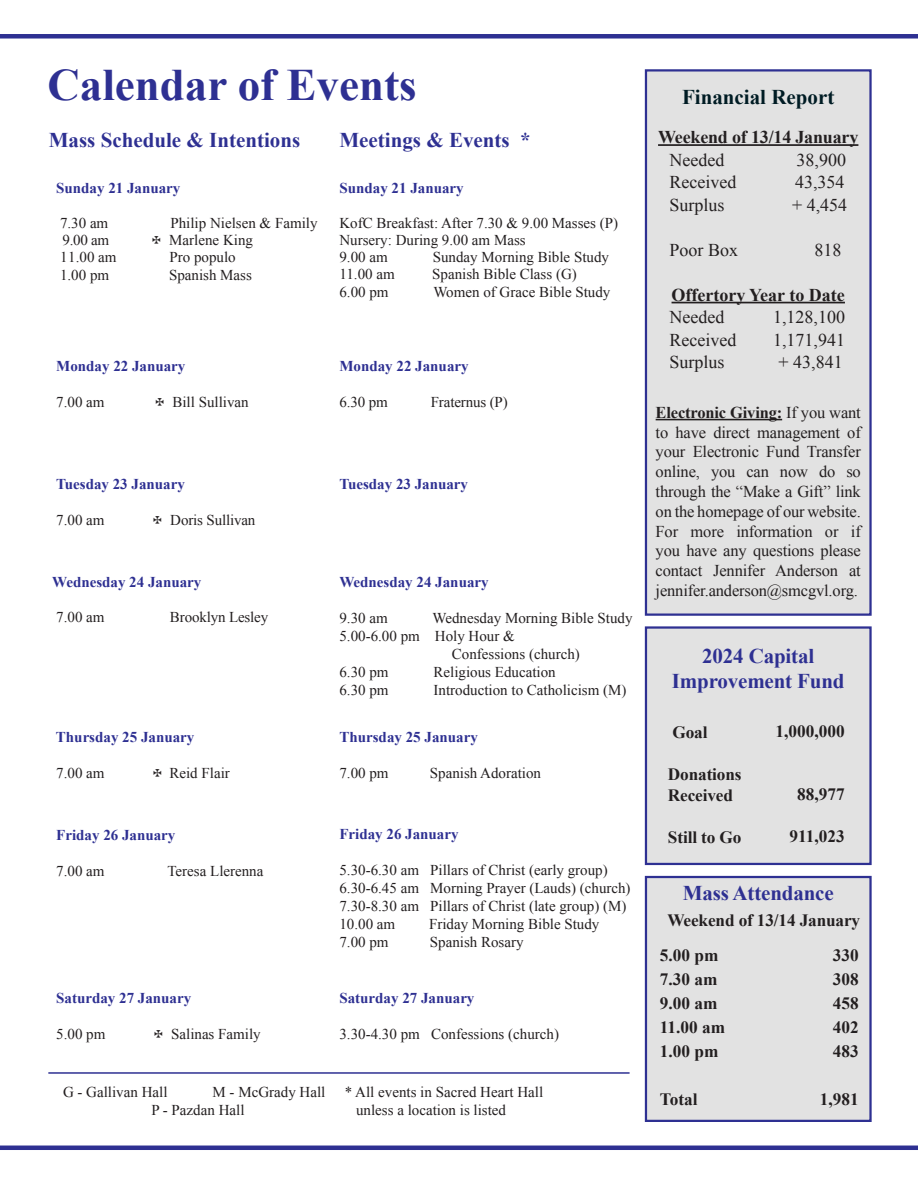
<style>
.page{position:relative;width:918px;height:1188px;background:#fff}
.page>*{position:absolute;margin:0;border:0;box-sizing:border-box;transform-origin:0 0}
.t1{font:700 45px "Times New Roman";color:#2e3092}
.t2{font:700 21px "Times New Roman";letter-spacing:-.01em;color:#2e3092}
.t3{font:700 21px "Times New Roman";color:#001c24}
.t4{font:18px "Times New Roman";color:#231f20}
.t5{font:700 18px "Times New Roman";letter-spacing:-.01em;color:#231f20}
.t6{font:700 17.25px "Times New Roman";letter-spacing:-.01em;color:#231f20}
.t7{font:16.5px/19.8px "Times New Roman";letter-spacing:-.01em;color:#231f20;text-align:justify}
.t8{font:15px "Times New Roman";color:#231f20}
.t9{font:700 15px "Times New Roman";color:#2e3092}
.s1{font-family:"Monotype Sorts"}
.s2{font-weight:700}
</style>
<div class="page">
<div style="left:0;top:34px;width:918px;height:5px;background:#2e3092"></div>
<hr style="left:0;top:1146px;width:918px;height:4px;background:#2e3092">
<hr style="left:48px;top:1072px;width:582px;height:2px;background:#2e3092">
<div style="left:646px;top:628px;width:225px;height:236px;background:#e2e2e2"></div>
<div style="left:645px;top:626px;width:227px;height:239px;border:2px solid #2e3092"></div>
<div style="left:646px;top:877px;width:225px;height:244px;background:#e2e2e2"></div>
<div style="left:645px;top:876px;width:227px;height:246px;border:2px solid #2e3092"></div>
<div style="left:646px;top:70px;width:225px;height:545px;background:#e2e2e2"></div>
<hr style="left:658px;top:144px;width:200px;height:2px;background:#231f20">
<hr style="left:672px;top:302px;width:173px;height:1px;background:#231f20">
<div style="left:645px;top:69px;width:227px;height:547px;border:2px solid #2e3092"></div>
<hr style="left:656px;top:419px;width:126px;height:1px;background:#231f20">
<p class="t1" style="left:47px;top:54px;width:371px">Calendar of Events</p>
<p class="t2" style="left:49px;top:126px;width:253px">Mass Schedule &amp; Intentions</p>
<p class="t2" style="left:339px;top:126px;width:193px">Meetings &amp; Events *</p>
<p class="t9" style="left:56px;top:178px;width:126px">Sunday 21 January</p>
<p class="t8" style="left:60px;top:213px;width:50px">7.30 am</p>
<p class="t8" style="left:170px;top:213px;width:149px">Philip Nielsen &amp; Family</p>
<p class="t8" style="left:63px;top:230px;width:48px">9.00 am</p>
<p class="t8" style="left:152px;top:230px;width:102px"><span class="s1">@</span> Marlene King</p>
<p class="t8" style="left:60px;top:247px;width:58px">11.00 am</p>
<p class="t8" style="left:169px;top:247px;width:68px">Pro populo</p>
<p class="t8" style="left:60px;top:265px;width:51px">1.00 pm</p>
<p class="t8" style="left:169px;top:265px;width:84px">Spanish Mass</p>
<p class="t9" style="left:339px;top:178px;width:126px">Sunday 21 January</p>
<p class="t8" style="left:339px;top:213px;width:280px">KofC Breakfast: After 7.30 &amp; 9.00 Masses (P)</p>
<p class="t8" style="left:339px;top:230px;width:188px">Nursery: During 9.00 am Mass</p>
<p class="t8" style="left:339px;top:247px;width:50px">9.00 am</p>
<p class="t8" style="left:433px;top:247px;width:178px">Sunday Morning Bible Study</p>
<p class="t8" style="left:339px;top:264px;width:57px">11.00 am</p>
<p class="t8" style="left:432px;top:264px;width:146px">Spanish Bible Class (G)</p>
<p class="t8" style="left:339px;top:282px;width:51px">6.00 pm</p>
<p class="t8" style="left:433px;top:282px;width:179px">Women of Grace Bible Study</p>
<p class="t9" style="left:56px;top:356px;width:131px">Monday 22 January</p>
<p class="t8" style="left:56px;top:392px;width:50px">7.00 am</p>
<p class="t8" style="left:155px;top:392px;width:95px"><span class="s1">@</span> Bill Sullivan</p>
<p class="t9" style="left:339px;top:355px;width:131px">Monday 22 January</p>
<p class="t8" style="left:339px;top:392px;width:50px">6.30 pm</p>
<p class="t8" style="left:431px;top:392px;width:78px">Fraternus (P)</p>
<p class="t9" style="left:56px;top:474px;width:130px">Tuesday 23 January</p>
<p class="t8" style="left:56px;top:510px;width:50px">7.00 am</p>
<p class="t8" style="left:153px;top:510px;width:104px"><span class="s1">@</span> Doris Sullivan</p>
<p class="t9" style="left:339px;top:474px;width:130px">Tuesday 23 January</p>
<p class="t9" style="left:52px;top:571px;width:151px">Wednesday 24 January</p>
<p class="t8" style="left:56px;top:607px;width:50px">7.00 am</p>
<p class="t8" style="left:170px;top:607px;width:100px">Brooklyn Lesley</p>
<p class="t9" style="left:56px;top:727px;width:140px">Thursday 25 January</p>
<p class="t8" style="left:56px;top:763px;width:50px">7.00 am</p>
<p class="t8" style="left:153px;top:763px;width:78px"><span class="s1">@</span> Reid Flair</p>
<p class="t9" style="left:339px;top:571px;width:151px">Wednesday 24 January</p>
<p class="t8" style="left:339px;top:608px;width:50px">9.30 am</p>
<p class="t8" style="left:433px;top:608px;width:202px">Wednesday Morning Bible Study</p>
<p class="t8" style="left:339px;top:626px;width:177px">5.00-6.00 pm Holy Hour &amp;</p>
<p class="t8" style="left:452px;top:644px;width:129px">Confessions (church)</p>
<p class="t8" style="left:339px;top:662px;width:51px">6.30 pm</p>
<p class="t8" style="left:434px;top:662px;width:124px">Religious Education</p>
<p class="t8" style="left:339px;top:680px;width:51px">6.30 pm</p>
<p class="t8" style="left:434px;top:680px;width:194px">Introduction to Catholicism (M)</p>
<p class="t9" style="left:339px;top:727px;width:140px">Thursday 25 January</p>
<p class="t8" style="left:339px;top:763px;width:51px">7.00 pm</p>
<p class="t8" style="left:430px;top:763px;width:113px">Spanish Adoration</p>
<p class="t9" style="left:56px;top:824px;width:121px">Friday 26 January</p>
<p class="t8" style="left:56px;top:861px;width:50px">7.00 am</p>
<p class="t8" style="left:168px;top:861px;width:97px">Teresa Llerenna</p>
<p class="t9" style="left:56px;top:988px;width:137px">Saturday 27 January</p>
<p class="t8" style="left:56px;top:1024px;width:51px">5.00 pm</p>
<p class="t8" style="left:154px;top:1024px;width:108px"><span class="s1">@</span> Salinas Family</p>
<p class="t9" style="left:339px;top:824px;width:121px">Friday 26 January</p>
<p class="t8" style="left:339px;top:860px;width:270px">5.30-6.30 am Pillars of Christ (early group)</p>
<p class="t8" style="left:339px;top:878px;width:293px">6.30-6.45 am Morning Prayer (Lauds) (church)</p>
<p class="t8" style="left:339px;top:896px;width:289px">7.30-8.30 am Pillars of Christ (late group) (M)</p>
<p class="t8" style="left:339px;top:914px;width:57px">10.00 am</p>
<p class="t8" style="left:429px;top:914px;width:172px">Friday Morning Bible Study</p>
<p class="t8" style="left:339px;top:932px;width:51px">7.00 pm</p>
<p class="t8" style="left:430px;top:932px;width:95px">Spanish Rosary</p>
<p class="t9" style="left:339px;top:988px;width:137px">Saturday 27 January</p>
<p class="t8" style="left:339px;top:1024px;width:221px">3.30-4.30 pm Confessions (church)</p>
<p class="t8" style="left:63px;top:1082px;width:106px">G - Gallivan Hall</p>
<p class="t8" style="left:213px;top:1082px;width:114px">M - McGrady Hall</p>
<p class="t8" style="left:151px;top:1100px;width:95px">P - Pazdan Hall</p>
<p class="t8" style="left:345px;top:1082px;width:200px">* All events in Sacred Heart Hall</p>
<p class="t8" style="left:356px;top:1100px;width:151px">unless a location is listed</p>
<p class="t3" style="left:682px;top:83px;width:154px">Financial Report</p>
<p class="t5" style="left:658px;top:125px;width:202px">Weekend of 13/14 January</p>
<p class="t4" style="left:670px;top:147px;width:56px">Needed</p>
<p class="t4" style="left:797px;top:147px;width:51px">38,900</p>
<p class="t4" style="left:670px;top:170px;width:68px">Received</p>
<p class="t4" style="left:795px;top:170px;width:51px">43,354</p>
<p class="t4" style="left:670px;top:192px;width:57px">Surplus</p>
<p class="t4" style="left:792px;top:192px;width:57px">+ 4,454</p>
<p class="t4" style="left:670px;top:237px;width:70px">Poor Box</p>
<p class="t4" style="left:815px;top:237px;width:28px">818</p>
<p class="t5" style="left:672px;top:282px;width:175px">Offertory Year to Date</p>
<p class="t4" style="left:670px;top:305px;width:56px">Needed</p>
<p class="t4" style="left:773px;top:305px;width:73px">1,128,100</p>
<p class="t4" style="left:670px;top:327px;width:68px">Received</p>
<p class="t4" style="left:773px;top:327px;width:73px">1,171,941</p>
<p class="t4" style="left:670px;top:350px;width:57px">Surplus</p>
<p class="t4" style="left:779px;top:350px;width:66px">+ 43,841</p>
<p class="t7" style="left:656px;top:402px;width:207px"><span class="s2">Electronic Giving:</span> If you want to have direct management of your Electronic Fund Transfer online, you can now do so through the “Make a Gift” link on the homepage of our website.<br>For more information or if you have any questions please contact Jennifer Anderson at jennifer.anderson@smcgvl.org.</p>
<p class="t2" style="left:702px;top:641px;width:113px">2024 Capital</p>
<p class="t2" style="left:672px;top:667px;width:174px">Improvement Fund</p>
<p class="t6" style="left:673px;top:721px;width:37px">Goal</p>
<p class="t6" style="left:668px;top:762px;width:75px">Donations</p>
<p class="t6" style="left:668px;top:783px;width:67px">Received</p>
<p class="t6" style="left:668px;top:825px;width:75px">Still to Go</p>
<p class="t6" style="left:776px;top:720px;width:70px">1,000,000</p>
<p class="t6" style="left:797px;top:783px;width:49px">88,977</p>
<p class="t6" style="left:790px;top:825px;width:57px">911,023</p>
<p class="t2" style="left:683px;top:879px;width:153px">Mass Attendance</p>
<p class="t6" style="left:667px;top:908px;width:194px">Weekend of 13/14 January</p>
<p class="t6" style="left:660px;top:943px;width:60px">5.00 pm</p>
<p class="t6" style="left:660px;top:967px;width:59px">7.30 am</p>
<p class="t6" style="left:660px;top:991px;width:59px">9.00 am</p>
<p class="t6" style="left:660px;top:1015px;width:67px">11.00 am</p>
<p class="t6" style="left:660px;top:1039px;width:60px">1.00 pm</p>
<p class="t6" style="left:660px;top:1087px;width:39px">Total</p>
<p class="t6" style="left:833px;top:943px;width:27px">330</p>
<p class="t6" style="left:833px;top:967px;width:27px">308</p>
<p class="t6" style="left:833px;top:991px;width:27px">458</p>
<p class="t6" style="left:833px;top:1015px;width:27px">402</p>
<p class="t6" style="left:833px;top:1039px;width:27px">483</p>
<p class="t6" style="left:820px;top:1087px;width:40px">1,981</p>
</div>
